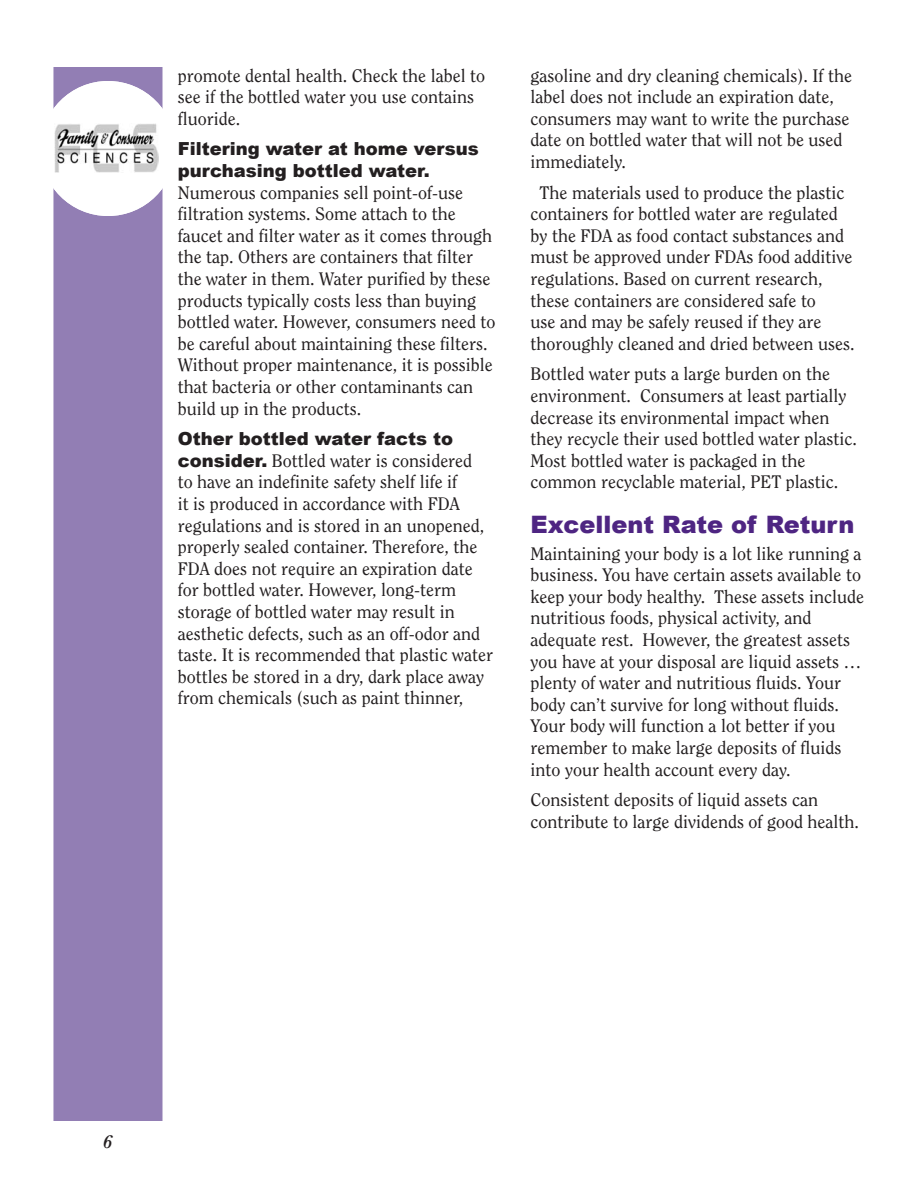
<style>
.page{position:relative;width:918px;height:1188px;background:#fff}
.page>*{position:absolute;margin:0;border:0;box-sizing:border-box;transform-origin:0 0}
.primary_head{font:900 24px "Arial";color:#4e2582}
.Body_text{font:18px/21.6px "Clearface";color:#231f20}
.t1{font:italic 700 18px "Clearface";color:#231f20}
.s1{font-family:"Arial";font-weight:900}
</style>
<div class="page">
<div style="left:54px;top:68px;width:108px;height:1052px;background:#927eb4"></div>
<div style="left:40px;top:81px;width:135px;height:135px;background:#fff;border-radius:50%"></div>
<img style="left:54px;top:123px;width:105px;height:49px">
<p class="Body_text" style="left:178px;top:64px;width:309px">promote dental health. Check the label to see if the bottled water you use contains fluoride.</p>
<p class="Body_text" style="left:178px;top:138px;width:319px"><span class="s1">Filtering water at home versus purchasing bottled water.<br></span>Numerous companies sell point-of-use filtration systems. Some attach to the faucet and filter water as it comes through the tap. Others are containers that filter the water in them. Water purified by these products typically costs less than buying bottled water. However, consumers need to be careful about maintaining these filters.<br>Without proper maintenance, it is possible that bacteria or other contaminants can build up in the products.</p>
<p class="Body_text" style="left:178px;top:428px;width:317px"><span class="s1">Other bottled water facts to consider.</span> Bottled water is considered<br>to have an indefinite safety shelf life if<br>it is produced in accordance with FDA regulations and is stored in an unopened, properly sealed container. Therefore, the FDA does not require an expiration date for bottled water. However, long-term storage of bottled water may result in aesthetic defects, such as an off-odor and taste. It is recommended that plastic water bottles be stored in a dry, dark place away from chemicals (such as paint thinner,</p>
<p class="Body_text" style="left:531px;top:64px;width:323px">gasoline and dry cleaning chemicals). If the label does not include an expiration date, consumers may want to write the purchase date on bottled water that will not be used immediately.</p>
<p class="Body_text" style="left:531px;top:181px;width:325px;text-indent:9px">The materials used to produce the plastic containers for bottled water are regulated by the FDA as food contact substances and must be approved under FDAs food additive regulations. Based on current research, these containers are considered safe to<br>use and may be safely reused if they are thoroughly cleaned and dried between uses.</p>
<p class="Body_text" style="left:531px;top:363px;width:328px">Bottled water puts a large burden on the environment. Consumers at least partially decrease its environmental impact when they recycle their used bottled water plastic.<br>Most bottled water is packaged in the common recyclable material, PET plastic.</p>
<p class="primary_head" style="left:531px;top:511px;width:325px">Excellent Rate of Return</p>
<p class="Body_text" style="left:531px;top:542px;width:335px">Maintaining your body is a lot like running a business. You have certain assets available to keep your body healthy. These assets include nutritious foods, physical activity, and adequate rest. However, the greatest assets you have at your disposal are liquid assets … plenty of water and nutritious fluids. Your body can’t survive for long without fluids.<br>Your body will function a lot better if you remember to make large deposits of fluids into your health account every day.</p>
<p class="Body_text" style="left:531px;top:789px;width:330px">Consistent deposits of liquid assets can contribute to large dividends of good health.</p>
<p class="t1" style="left:104px;top:1131px;width:10px">6</p>
</div>
